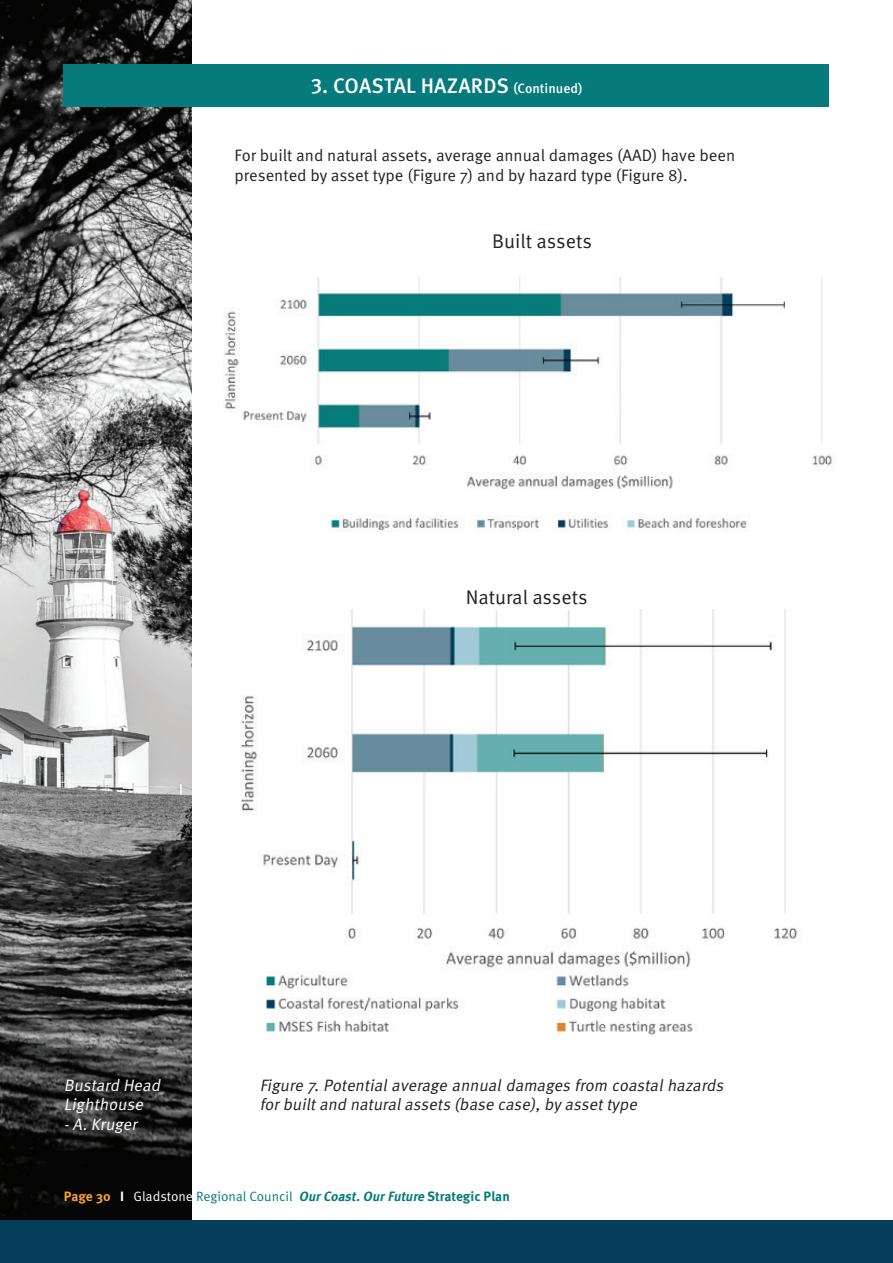
<style>
.page{position:relative;width:893px;height:1263px;background:#fff}
.page>*{position:absolute;margin:0;border:0;box-sizing:border-box;transform-origin:0 0}
.t1{font:500 21px "Meta Pro";letter-spacing:.01em;color:#fff}
.t2{font:19.8px "Meta Pro";color:#231f20}
.t3{font:16.5px/19.8px "Meta Pro";color:#231f20}
.t4{font:italic 16.5px/19.5px "Meta Pro";color:#231f20}
.t5{font:italic 16.5px/19.8px "Meta Pro";color:#fff}
.t6{font:italic 700 13.5px "Meta Pro";color:#077a7b}
.s1{font-size:13.5px}
.s2{font-style:normal;color:#f9a030}
.s3{font-style:normal;color:#fff}
.s4{font-weight:400;font-style:normal;color:#fff}
.s5{font-weight:400;font-style:normal}
.s6{font-style:normal}
</style>
<div class="page">
<img style="left:0;top:0;width:191px;height:1220px">
<div style="left:64px;top:64px;width:765px;height:42px;background:#077a7b"></div>
<img style="left:223px;top:277px;width:609px;height:255px">
<div style="left:0;top:1220px;width:893px;height:43px;background:#053d5a"></div>
<img style="left:240px;top:610px;width:557px;height:425px">
<p class="t1" style="left:311px;top:72px;width:273px">3. COASTAL HAZARDS <span class="s1">(Continued)</span></p>
<p class="t3" style="left:235px;top:146px;width:502px">For built and natural assets, average annual damages (AAD) have been presented by asset type (Figure 7) and by hazard type (Figure 8).</p>
<p class="t2" style="left:492px;top:229px;width:101px">Built assets</p>
<p class="t2" style="left:466px;top:584px;width:123px">Natural assets</p>
<p class="t5" style="left:64px;top:1075px;width:102px">Bustard Head<br>Lighthouse -A.Kruger</p>
<p class="t4" style="left:260px;top:1076px;width:469px">Figure 7.Potentialaverage annualdamages from coastalhazards forbuiltand naturalassets (base case),byassettype</p>
<p class="t6" style="left:64px;top:1188px;width:447px"><span class="s2">Page 30</span> <span class="s3">I</span> <span class="s4">Gladstone</span> <span class="s5">Regional Council</span> OurCoast.OurFuture <span class="s6">Strategic Plan</span></p>
</div>
